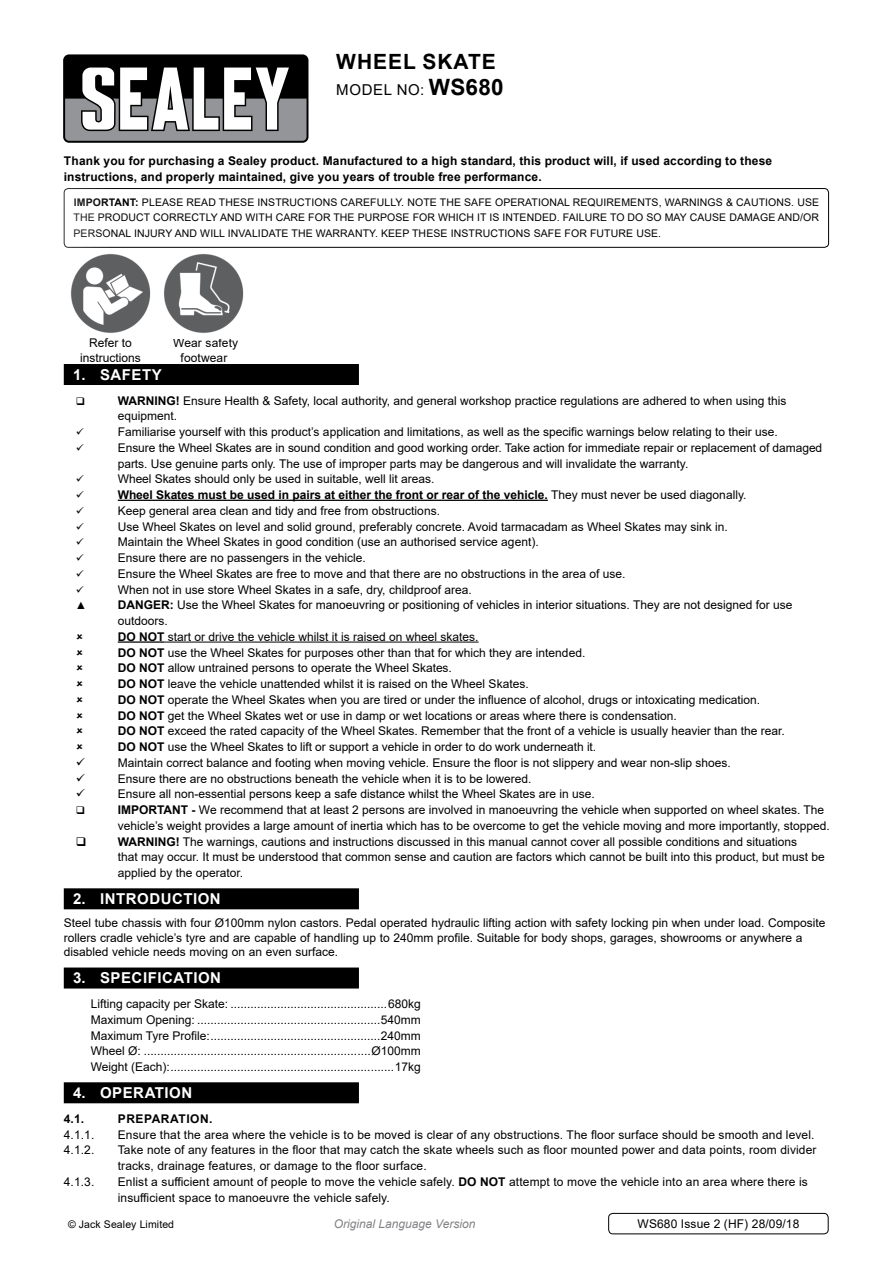
<style>
.page{position:relative;width:893px;height:1263px;background:#fff}
.page>*{position:absolute;margin:0;border:0;box-sizing:border-box;transform-origin:0 0}
.t1{font:700 21px "Arial";letter-spacing:.045em;color:#000}
.t2{font:700 15px "Arial";letter-spacing:.035em;color:#fff}
.t3{font:15px "Arial";letter-spacing:.045em;color:#000}
.t4{font:12px/15.8px "Arial";color:#000}
.t5{font:700 12px/15.8px "Arial";letter-spacing:.01em;color:#000}
.t6{font:italic 12px "Arial";color:#808285}
.t7{font:700 12px "Arial";letter-spacing:.045em;color:#000}
.t8{font:10.5px/15.8px "Arial";letter-spacing:.01em;color:#000;text-align:justify}
.s1{font-weight:700;font-size:22.5px}
.s2{font-weight:700}
</style>
<div class="page">
<div style="left:63px;top:54px;width:245px;height:89px;background:#000;border-radius:6px"></div>
<svg style="left:65px;top:68px;width:242px;height:73px"></svg>
<div style="left:64px;top:188px;width:765px;height:60px;border:1px solid #000;border-radius:4px"></div>
<div style="left:64px;top:364px;width:295px;height:21px;background:#000"></div>
<hr style="left:118px;top:500px;width:430px;height:1px;background:#000">
<hr style="left:118px;top:641px;width:46px;height:2px;background:#000">
<hr style="left:164px;top:642px;width:315px;height:1px;background:#000">
<div style="left:64px;top:888px;width:295px;height:21px;background:#000"></div>
<div style="left:64px;top:967px;width:295px;height:21px;background:#000"></div>
<div style="left:64px;top:1082px;width:295px;height:21px;background:#000"></div>
<div style="left:608px;top:1213px;width:220px;height:21px;border:1px solid #000;border-radius:4px"></div>
<img style="left:71px;top:254px;width:80px;height:79px">
<img style="left:164px;top:254px;width:80px;height:79px">
<h1 class="t1" style="left:336px;top:47px;width:161px">Wheel Skate</h1>
<p class="t3" style="left:336px;top:79px;width:169px">Model no: <span class="s1">WS680</span></p>
<p class="t5" style="left:64px;top:153px;width:710px">Thank you for purchasing a Sealey product. Manufactured to a high standard, this product will, if used according to these instructions, and properly maintained, give you years of trouble free performance.</p>
<p class="t8" style="left:74px;top:194px;width:747px"><span class="s2">IMPORTANT:</span> PLEASE READ THESE INSTRUCTIONS CAREFULLY. NOTE THE SAFE OPERATIONAL REQUIREMENTS, WARNINGS &amp; CAUTIONS. USE THE PRODUCT CORRECTLY AND WITH CARE FOR THE PURPOSE FOR WHICH IT IS INTENDED. FAILURE TO DO SO MAY CAUSE DAMAGE AND/OR PERSONAL INJURY AND WILL INVALIDATE THE WARRANTY. KEEP THESE INSTRUCTIONS SAFE FOR FUTURE USE.</p>
<p class="t4" style="left:80px;top:336px;width:62px;line-height:14.4px;text-align:center">Refer to instructions</p>
<p class="t4" style="left:173px;top:336px;width:67px;line-height:14.4px;text-align:center">Wear safety footwear</p>
<p class="t2" style="left:73px;top:364px;width:90px">1. Safety</p>
<p class="t4" style="left:118px;top:392px;width:706px"><span class="s2">WARNING!</span> Ensure Health &amp; Safety, local authority, and general workshop practice regulations are adhered to when using this equipment.<br>Familiarise yourself with this product’s application and limitations, as well as the specific warnings below relating to their use.<br>Ensure the Wheel Skates are in sound condition and good working order. Take action for immediate repair or replacement of damaged parts. Use genuine parts only. The use of improper parts may be dangerous and will invalidate the warranty.<br>Wheel Skates should only be used in suitable, well lit areas.<br><span class="s2">Wheel Skates must be used in pairs at either the front or rear of the vehicle.</span> They must never be used diagonally.<br>Keep general area clean and tidy and free from obstructions.<br>Use Wheel Skates on level and solid ground, preferably concrete. Avoid tarmacadam as Wheel Skates may sink in.<br>Maintain the Wheel Skates in good condition (use an authorised service agent).<br>Ensure there are no passengers in the vehicle.<br>Ensure the Wheel Skates are free to move and that there are no obstructions in the area of use.<br>When not in use store Wheel Skates in a safe, dry, childproof area.</p>
<p class="t8" style="left:76px;top:598px;width:12px">▲</p>
<p class="t4" style="left:118px;top:597px;width:713px"><span class="s2">DANGER:</span> Use the Wheel Skates for manoeuvring or positioning of vehicles in interior situations. They are not designed for use outdoors.<br><span class="s2">DO NOT</span> start or drive the vehicle whilst it is raised on wheel skates.<br><span class="s2">DO NOT</span> use the Wheel Skates for purposes other than that for which they are intended.<br><span class="s2">DO NOT</span> allow untrained persons to operate the Wheel Skates.<br><span class="s2">DO NOT</span> leave the vehicle unattended whilst it is raised on the Wheel Skates.<br><span class="s2">DO NOT</span> operate the Wheel Skates when you are tired or under the influence of alcohol, drugs or intoxicating medication.<br><span class="s2">DO NOT</span> get the Wheel Skates wet or use in damp or wet locations or areas where there is condensation.<br><span class="s2">DO NOT</span> exceed the rated capacity of the Wheel Skates. Remember that the front of a vehicle is usually heavier than the rear.<br><span class="s2">DO NOT</span> use the Wheel Skates to lift or support a vehicle in order to do work underneath it.<br>Maintain correct balance and footing when moving vehicle. Ensure the floor is not slippery and wear non-slip shoes.<br>Ensure there are no obstructions beneath the vehicle when it is to be lowered.<br>Ensure all non-essential persons keep a safe distance whilst the Wheel Skates are in use.<br><span class="s2">IMPORTANT -</span> We recommend that at least 2 persons are involved in manoeuvring the vehicle when supported on wheel skates. The vehicle’s weight provides a large amount of inertia which has to be overcome to get the vehicle moving and more importantly, stopped.<br><span class="s2">WARNING!</span> The warnings, cautions and instructions discussed in this manual cannot cover all possible conditions and situations<br>that may occur. It must be understood that common sense and caution are factors which cannot be built into this product, but must be applied by the operator.</p>
<p class="t2" style="left:73px;top:888px;width:65px">2. Introd</p>
<p class="t2" style="left:161px;top:888px;width:42px">uction</p>
<p class="t4" style="left:64px;top:916px;width:763px;line-height:14.4px">Steel tube chassis with four Ø100mm nylon castors. Pedal operated hydraulic lifting action with safety locking pin when under load. Composite rollers cradle vehicle’s tyre and are capable of handling up to 240mm profile. Suitable for body shops, garages, showrooms or anywhere a disabled vehicle needs moving on an even surface.</p>
<p class="t2" style="left:73px;top:967px;width:130px">3. Specification</p>
<p class="t4" style="left:91px;top:996px;width:331px;text-align:justify">Lifting capacity per Skate: ...............................................680kg Maximum Opening: .......................................................540mm Maximum Tyre Profile:...................................................240mm Wheel Ø: ....................................................................Ø100mm Weight (Each):...................................................................17kg</p>
<p class="t2" style="left:73px;top:1082px;width:102px">4. Operation</p>
<p class="t5" style="left:64px;top:1111px;width:22px">4.1.</p>
<p class="t7" style="left:118px;top:1110px;width:77px">Preparation</p>
<p class="t5" style="left:209px;top:1111px;width:5px">.</p>
<p class="t4" style="left:64px;top:1126px;width:32px">4.1.1.</p>
<p class="t4" style="left:118px;top:1126px;width:698px">Ensure that the area where the vehicle is to be moved is clear of any obstructions. The floor surface should be smooth and level.</p>
<p class="t4" style="left:64px;top:1142px;width:32px">4.1.2.</p>
<p class="t4" style="left:118px;top:1142px;width:700px">Take note of any features in the floor that may catch the skate wheels such as floor mounted power and data points, room divider tracks, drainage features, or damage to the floor surface.</p>
<p class="t4" style="left:64px;top:1173px;width:32px">4.1.3.</p>
<p class="t4" style="left:118px;top:1173px;width:691px">Enlist a sufficient amount of people to move the vehicle safely. <span class="s2">DO NOT</span> attempt to move the vehicle into an area where there is insufficient space to manoeuvre the vehicle safely.</p>
<p class="t8" style="left:68px;top:1216px;width:108px">© Jack Sealey Limited</p>
<p class="t6" style="left:334px;top:1216px;width:143px">Original Language Version</p>
<p class="t4" style="left:637px;top:1216px;width:164px">WS680 Issue 2 (HF) 28/09/18</p>
</div>
